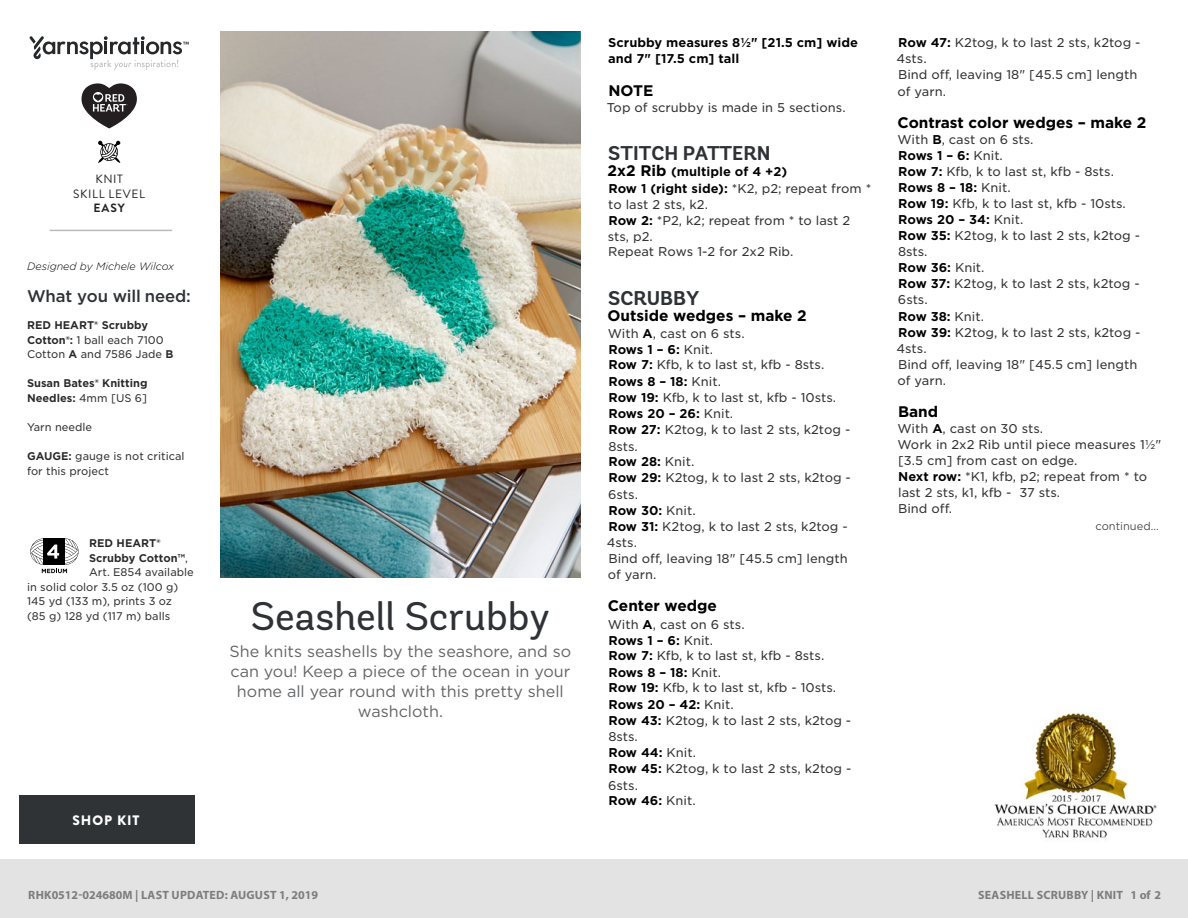
<style>
.page{position:relative;width:1188px;height:918px;background:#fff}
.page>*{position:absolute;margin:0;border:0;box-sizing:border-box;transform-origin:0 0}
.t1{font:39.75px "Andes Rounded";color:#2e3236}
.t2{font:700 19.95px "Andes Rounded";color:#2e3236}
.t3{font:500 16.8px "Gotham";letter-spacing:-.01em;color:#2e3236}
.t4{font:16.05px/20px "Gotham";color:#636466;text-align:center}
.t5{font:700 15.3px "Gotham";color:#000}
.t6{font:900 13.65px "Brandon Grotesque";letter-spacing:.065em;color:#fff}
.t7{font:12.3px/16px "Gotham S Sm";color:#333334}
.t8{font:700 12.3px/16px "Gotham S Sm";color:#000}
.t9{font:700 12px "Myriad Pro";letter-spacing:.02em;color:#7d7d7d}
.Skill_Level{font:12px "Brandon Grotesque";letter-spacing:.055em;color:#231f20}
.Skill_Level-2{font:700 12px "Brandon Grotesque";color:#231f20}
.t10{font:10.65px/14.5px "Gotham S Sm";color:#333334}
.t11{font:700 10.65px/14.5px "Gotham S Sm";color:#292829}
.t12{font:italic 300 10.65px "Gotham Rounded";color:#000}
.t13{font:300 10.65px "Gotham S Sm";color:#333334}
.t14{font:10.65px "Gotham S Sm";color:#58595b}
.t15{font:9.15px "Gotham";letter-spacing:.02em;color:#58595b}
.s1{font-weight:700;color:#292829}
.s2{font-weight:400;color:#333334}
.s3{font-family:"Gotham";font-weight:700;font-size:15.3px;color:#000}
.s4{font-weight:700;color:#000}
.s5{font-weight:500}
</style>
<div class="page">
<svg style="left:30px;top:538px;width:49px;height:35px"></svg>
<img style="left:221px;top:31px;width:359px;height:547px">
<img style="left:994px;top:713px;width:163px;height:125px">
<div style="left:0;top:860px;width:1188px;height:58px;background:#e4e3e3"></div>
<svg style="left:98px;top:141px;width:22px;height:22px"></svg>
<svg style="left:30px;top:36px;width:159px;height:34px"></svg>
<svg style="left:81px;top:83px;width:56px;height:45px"></svg>
<hr style="left:50px;top:230px;width:122px;height:1px;background:#bbbaba">
<div style="left:19px;top:795px;width:175px;height:48px;background:#2f3336"></div>
<p class="Skill_Level" style="left:95px;top:171px;width:29px">KNIT</p>
<p class="Skill_Level" style="left:73px;top:185px;width:73px">SKILL LEVEL</p>
<p class="Skill_Level-2" style="left:94px;top:200px;width:33px">EASY</p>
<p class="t12" style="left:27px;top:259px;width:149px">Designed by Michele Wilcox</p>
<p class="t3" style="left:27px;top:285px;width:165px">What you will need:</p>
<p class="t10" style="left:27px;top:318px;width:148px"><span class="s1">RED HEART® Scrubby<br>Cotton®:</span> 1 ball each 7100<br>Cotton <span class="s1">A</span> and 7586 Jade <span class="s1">B</span></p>
<p class="t11" style="left:27px;top:376px;width:122px">Susan Bates® Knitting<br>Needles: <span class="s2">4mm [US 6]</span></p>
<p class="t10" style="left:27px;top:420px;width:67px">Yarn needle</p>
<p class="t10" style="left:27px;top:449px;width:159px"><span class="s1">GAUGE:</span> gauge is not critical for this project</p>
<p class="t11" style="left:89px;top:536px;width:73px">RED HEART®</p>
<p class="t11" style="left:89px;top:550px;width:100px">Scrubby Cotton™<span class="s2">,</span></p>
<p class="t10" style="left:89px;top:565px;width:106px">Art. E854 available</p>
<p class="t10" style="left:27px;top:579px;width:153px">in solid color 3.5 oz (100 g)</p>
<p class="t10" style="left:27px;top:594px;width:147px">145 yd (133 m), prints 3 oz</p>
<p class="t10" style="left:27px;top:609px;width:145px">(85 g) 128 yd (117 m) balls</p>
<p class="t6" style="left:72px;top:810px;width:69px">SHOP KIT</p>
<p class="t1" style="left:251px;top:592px;width:301px">Seashell Scrubby</p>
<p class="t4" style="left:230px;top:641px;width:343px">She knits seashells by the seashore, and so can you! Keep a piece of the ocean in your home all year round with this pretty shell washcloth.</p>
<p class="t8" style="left:608px;top:35px;width:252px">Scrubby measures 8½" [21.5 cm] wide and 7" [17.5 cm] tall</p>
<p class="t5" style="left:608px;top:80px;width:46px">NOTE</p>
<p class="t7" style="left:607px;top:99px;width:240px">Top of scrubby is made in 5 sections.</p>
<p class="t2" style="left:608px;top:141px;width:164px">STITCH PATTERN</p>
<p class="t7" style="left:608px;top:163px;width:265px"><span class="s3">2x2 Rib</span> <span class="s4">(multiple of 4 +2)<br>Row 1 (right side):</span> *K2, p2; repeat from * to last 2 sts, k2.<br><span class="s4">Row 2:</span> *P2, k2; repeat from * to last 2 sts, p2.<br>Repeat Rows 1-2 for 2x2 Rib.</p>
<p class="t2" style="left:608px;top:285px;width:93px">SCRUBBY</p>
<p class="t5" style="left:608px;top:305px;width:201px">Outside wedges – make 2</p>
<p class="t7" style="left:608px;top:325px;width:218px">With <span class="s4">A</span>, cast on 6 sts.<br><span class="s4">Rows 1 – 6:</span> Knit.<br><span class="s4">Row 7:</span> Kfb, k to last st, kfb - 8sts.</p>
<p class="t7" style="left:609px;top:374px;width:229px;line-height:15.5px"><span class="s4">Rows 8 – 18:</span> Knit.<br><span class="s4">Row 19:</span> Kfb, k to last st, kfb - 10sts.</p>
<p class="t7" style="left:607px;top:405px;width:246px"><span class="s4">Rows 20 – 26:</span> Knit.<br><span class="s4">Row 27:</span> K2tog, k to last 2 sts, k2tog -<br>8sts.<br><span class="s4">Row 28:</span> Knit.<br><span class="s4">Row 29:</span> K2tog, k to last 2 sts, k2tog -<br>6sts.<br><span class="s4">Row 30:</span> Knit.<br><span class="s4">Row 31:</span> K2tog, k to last 2 sts, k2tog -<br>4sts.<br>Bind off, leaving 18" [45.5 cm] length of yarn.</p>
<p class="t5" style="left:608px;top:596px;width:111px">Center wedge</p>
<p class="t7" style="left:608px;top:616px;width:218px">With <span class="s4">A</span>, cast on 6 sts.<br><span class="s4">Rows 1 – 6:</span> Knit.<br><span class="s4">Row 7:</span> Kfb, k to last st, kfb - 8sts.</p>
<p class="t7" style="left:609px;top:664px;width:229px;line-height:15.5px"><span class="s4">Rows 8 – 18:</span> Knit.<br><span class="s4">Row 19:</span> Kfb, k to last st, kfb - 10sts.</p>
<p class="t7" style="left:608px;top:696px;width:245px"><span class="s4">Rows 20 – 42:</span> Knit.<br><span class="s4">Row 43:</span> K2tog, k to last 2 sts, k2tog -<br>8sts.<br><span class="s4">Row 44:</span> Knit.<br><span class="s4">Row 45:</span> K2tog, k to last 2 sts, k2tog -<br>6sts.<br><span class="s4">Row 46:</span> Knit.</p>
<p class="t7" style="left:897px;top:35px;width:245px"><span class="s4">Row 47:</span> K2tog, k to last 2 sts, k2tog -<br>4sts.<br>Bind off, leaving 18" [45.5 cm] length of yarn.</p>
<p class="t5" style="left:897px;top:112px;width:251px">Contrast color wedges – make 2</p>
<p class="t7" style="left:897px;top:131px;width:246px">With <span class="s4">B</span>, cast on 6 sts.<br><span class="s4">Rows 1 – 6:</span> Knit.<br><span class="s4">Row 7:</span> Kfb, k to last st, kfb - 8sts.<br><span class="s4">Rows 8 – 18:</span> Knit.<br><span class="s4">Row 19:</span> Kfb, k to last st, kfb - 10sts.<br><span class="s4">Rows 20 – 34:</span> Knit.<br><span class="s4">Row 35:</span> K2tog, k to last 2 sts, k2tog -<br>8sts.<br><span class="s4">Row 36:</span> Knit.<br><span class="s4">Row 37:</span> K2tog, k to last 2 sts, k2tog -<br>6sts.<br><span class="s4">Row 38:</span> Knit.<br><span class="s4">Row 39:</span> K2tog, k to last 2 sts, k2tog -<br>4sts.<br>Bind off, leaving 18" [45.5 cm] length of yarn.</p>
<p class="t5" style="left:898px;top:401px;width:42px">Band</p>
<p class="t7" style="left:897px;top:420px;width:265px">With <span class="s4">A</span>, cast on 30 sts.<br>Work in 2x2 Rib until piece measures 1½" [3.5 cm] from cast on edge.<br><span class="s4">Next row:</span> *K1, kfb, p2; repeat from * to last 2 sts, k1, kfb - 37 sts.<br>Bind off.</p>
<p class="t13" style="left:1096px;top:519px;width:65px">continued...</p>
<p class="t9" style="left:28px;top:887px;width:291px">RHK0512-024680M | LAST UPDATED: AUGUST 1, 2019</p>
<p class="t9" style="left:978px;top:887px;width:184px">SEASHELL SCRUBBY | KNIT 1 of 2</p>
<p class="t15" style="left:27px;top:890px;width:98px">©2017 Coats &amp; Clark</p>
<p class="t14" style="left:1099px;top:888px;width:63px">Page <span class="s5">1</span> of <span class="s5">2</span></p>
</div>
